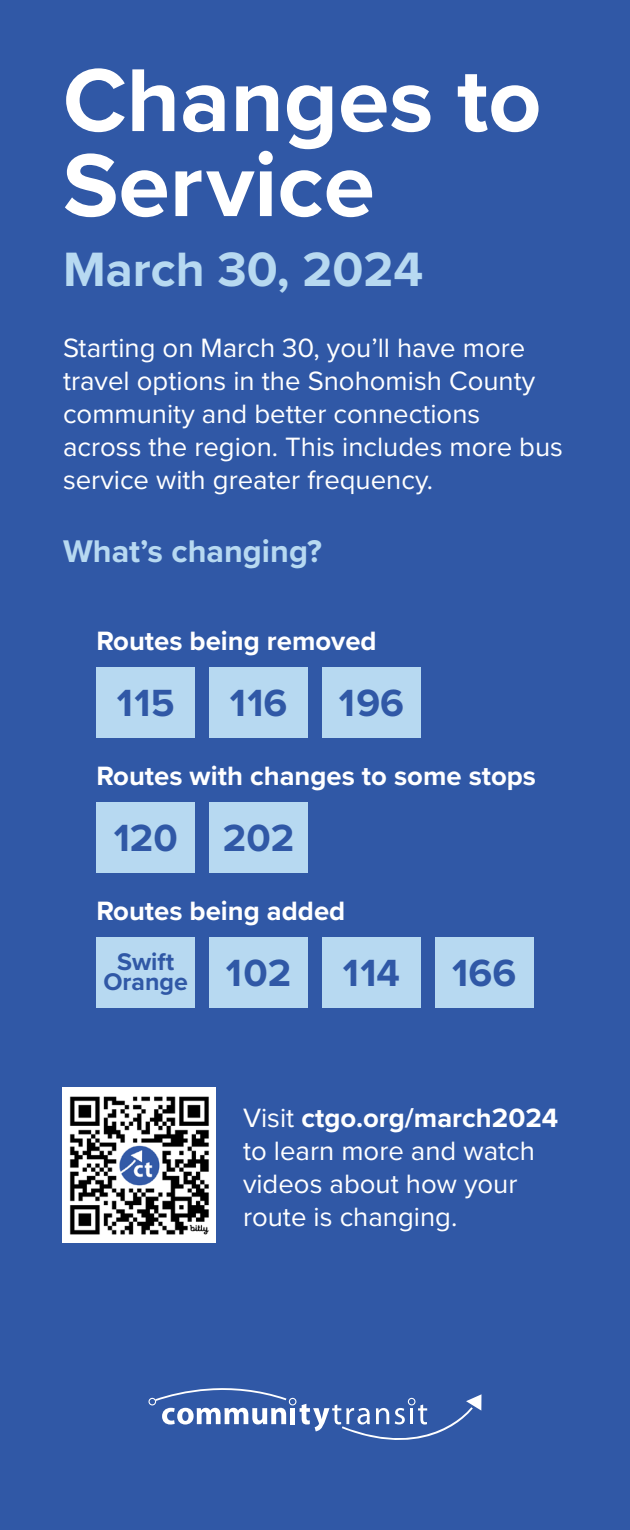
<style>
.page{position:relative;width:630px;height:1530px;background:#3058a6}
.page>*{position:absolute;margin:0;border:0;box-sizing:border-box;transform-origin:0 0}
.t1{font:700 92.5px/85px "Proxima Nova";color:#fff}
.t2{font:700 50px "Proxima Nova";color:#b7d9f1}
.t3{font:700 39.25px "Proxima Nova";color:#3058a6}
.t4{font:700 32.5px "Proxima Nova";color:#b7d9f1}
.t5{font:27.5px/33px "Proxima Nova";color:#fff}
.t6{font:700 27.5px "Proxima Nova";color:#fff}
.t7{font:700 25px/20px "Proxima Nova";color:#3058a6;text-align:center}
.s1{font-weight:700}
</style>
<div class="page">
<svg style="left:148px;top:1388px;width:334px;height:52px"></svg>
<div style="left:96px;top:668px;width:99px;height:70px;background:#b7d9f1"></div>
<div style="left:209px;top:668px;width:99px;height:70px;background:#b7d9f1"></div>
<div style="left:322px;top:668px;width:99px;height:70px;background:#b7d9f1"></div>
<div style="left:96px;top:802px;width:99px;height:71px;background:#b7d9f1"></div>
<div style="left:209px;top:802px;width:99px;height:71px;background:#b7d9f1"></div>
<div style="left:209px;top:937px;width:99px;height:71px;background:#b7d9f1"></div>
<div style="left:322px;top:937px;width:99px;height:71px;background:#b7d9f1"></div>
<div style="left:435px;top:937px;width:99px;height:71px;background:#b7d9f1"></div>
<div style="left:96px;top:937px;width:99px;height:71px;background:#b7d9f1"></div>
<img style="left:62px;top:1088px;width:153px;height:155px">
<p class="t1" style="left:63px;top:56px;width:480px">Changes to<br>Service</p>
<p class="t2" style="left:63px;top:232px;width:362px">March 30, 2024</p>
<p class="t5" style="left:63px;top:330px;width:502px">Starting on March 30, you’ll have more travel options in the Snohomish County community and better connections across the region. This includes more bus service with greater frequency.</p>
<p class="t4" style="left:63px;top:527px;width:260px">What’s changing?</p>
<p class="t6" style="left:96px;top:620px;width:282px">Routes being removed</p>
<p class="t3" style="left:117px;top:674px;width:59px">115</p>
<p class="t3" style="left:230px;top:674px;width:59px">116</p>
<p class="t3" style="left:339px;top:674px;width:67px">196</p>
<p class="t6" style="left:96px;top:755px;width:441px">Routes with changes to some stops</p>
<p class="t3" style="left:114px;top:809px;width:66px">120</p>
<p class="t3" style="left:223px;top:809px;width:73px">202</p>
<p class="t6" style="left:96px;top:890px;width:251px">Routes being added</p>
<p class="t3" style="left:226px;top:943px;width:67px">102</p>
<p class="t3" style="left:343px;top:943px;width:59px">114</p>
<p class="t3" style="left:452px;top:943px;width:65px">166</p>
<p class="t7" style="left:103px;top:951px;width:86px">Swift<br>Orange</p>
<p class="t5" style="left:243px;top:1100px;width:317px">Visit <span class="s1">ctgo.org/march2024 </span>to learn more and watch videos about how your route is changing.</p>
</div>
